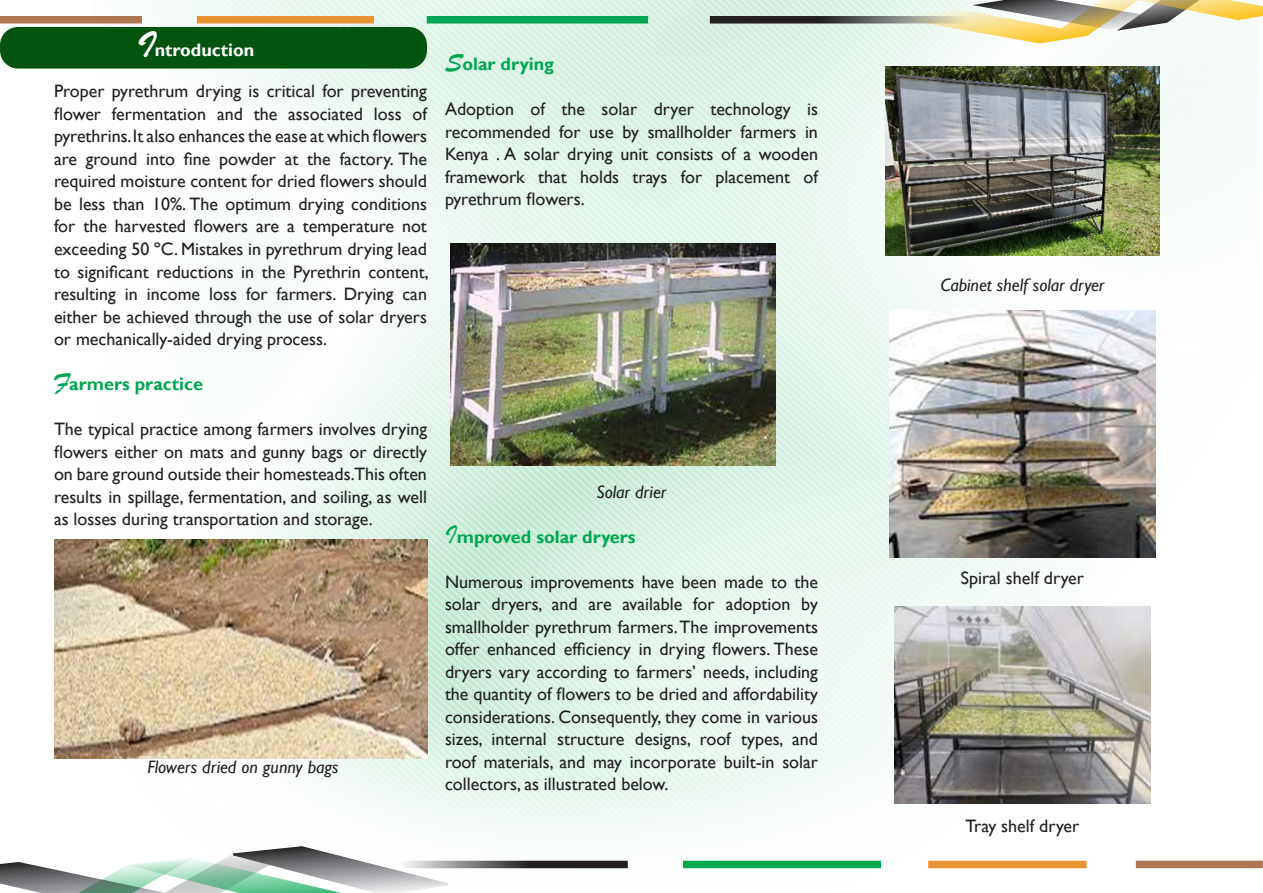
<style>
.page{position:relative;width:1263px;height:893px;background:#fff}
.page>*{position:absolute;margin:0;border:0;box-sizing:border-box;transform-origin:0 0}
.List_Paragraph{font:18px/22.5px "Gill Sans";color:#231f20;text-align:justify}
.List_Paragraph-2{font:italic 18px "Gill Sans";color:#231f20}
.List_Paragraph-3{font:700 18px "Gill Sans";color:#00a651}
.t1{font:700 18px "Gill Sans";color:#fff}
.s1{font-family:"Brush Script Std";font-weight:400;font-size:36px}
.s2{font-family:"Brush Script";font-weight:400;font-size:27px}
</style>
<div class="page">
<img style="left:88px;top:0;width:1174px;height:869px">
<svg style="left:895px;top:0;width:368px;height:66px"></svg>
<svg style="left:710px;top:16px;width:340px;height:8px"></svg>
<div style="left:197px;top:16px;width:177px;height:8px;background:#e99433"></div>
<div style="left:427px;top:16px;width:221px;height:8px;background:#00a651"></div>
<div style="left:0;top:16px;width:142px;height:8px;background:#ad7651"></div>
<svg style="left:0;top:845px;width:458px;height:48px"></svg>
<svg style="left:323px;top:861px;width:305px;height:7px"></svg>
<div style="left:928px;top:861px;width:159px;height:7px;background:#e99433"></div>
<div style="left:683px;top:861px;width:198px;height:7px;background:#00a651"></div>
<div style="left:1136px;top:861px;width:127px;height:7px;background:#ad7651"></div>
<img style="left:450px;top:243px;width:326px;height:222px">
<img style="left:54px;top:540px;width:373px;height:218px">
<img style="left:885px;top:66px;width:275px;height:190px">
<img style="left:890px;top:310px;width:265px;height:247px">
<img style="left:895px;top:606px;width:255px;height:198px">
<div style="left:0;top:27px;width:427px;height:42px;background:#03540f;border-radius:18px"></div>
<p class="t1" style="left:137px;top:39px;width:119px"><span class="s1">I</span>ntroduction</p>
<p class="List_Paragraph" style="left:54px;top:81px;width:376px">Proper pyrethrum drying is critical for preventing flower fermentation and the associated loss of pyrethrins.It also enhances the ease at which flowers are ground into fine powder at the factory. The required moisture content for dried flowers should be less than 10%. The optimum drying conditions for the harvested flowers are a temperature not exceeding 50 ºC. Mistakes in pyrethrum drying lead to significant reductions in the Pyrethrin content, resulting in income loss for farmers. Drying can either be achieved through the use of solar dryers or mechanically-aided drying process.</p>
<p class="List_Paragraph-3" style="left:54px;top:373px;width:150px"><span class="s2">F</span>armers practice</p>
<p class="List_Paragraph" style="left:54px;top:418px;width:374px">The typical practice among farmers involves drying flowers either on mats and gunny bags or directly on bare ground outside their homesteads.This often results in spillage, fermentation, and soiling, as well as losses during transportation and storage.</p>
<p class="List_Paragraph-2" style="left:147px;top:756px;width:193px">Flowers dried on gunny bags</p>
<p class="List_Paragraph-3" style="left:445px;top:53px;width:111px"><span class="s2">S</span>olar drying</p>
<p class="List_Paragraph" style="left:445px;top:98px;width:374px">Adoption of the solar dryer technology is recommended for use by smallholder farmers in Kenya . A solar drying unit consists of a wooden framework that holds trays for placement of pyrethrum flowers.</p>
<p class="List_Paragraph-2" style="left:596px;top:481px;width:72px">Solar drier</p>
<p class="List_Paragraph-3" style="left:445px;top:526px;width:192px"><span class="s2">I</span>mproved solar dryers</p>
<p class="List_Paragraph" style="left:445px;top:571px;width:374px">Numerous improvements have been made to the solar dryers, and are available for adoption by smallholder pyrethrum farmers. The improvements offer enhanced efficiency in drying flowers. These dryers vary according to farmers’ needs, including the quantity of flowers to be dried and affordability considerations. Consequently, they come in various sizes, internal structure designs, roof types, and roof materials, and may incorporate built-in solar collectors, as illustrated below.</p>
<p class="List_Paragraph-2" style="left:940px;top:275px;width:166px">Cabinet shelf solar dryer</p>
<p class="List_Paragraph" style="left:961px;top:567px;width:125px">Spiral shelf dryer</p>
<p class="List_Paragraph" style="left:966px;top:814px;width:115px">Tray shelf dryer</p>
</div>
